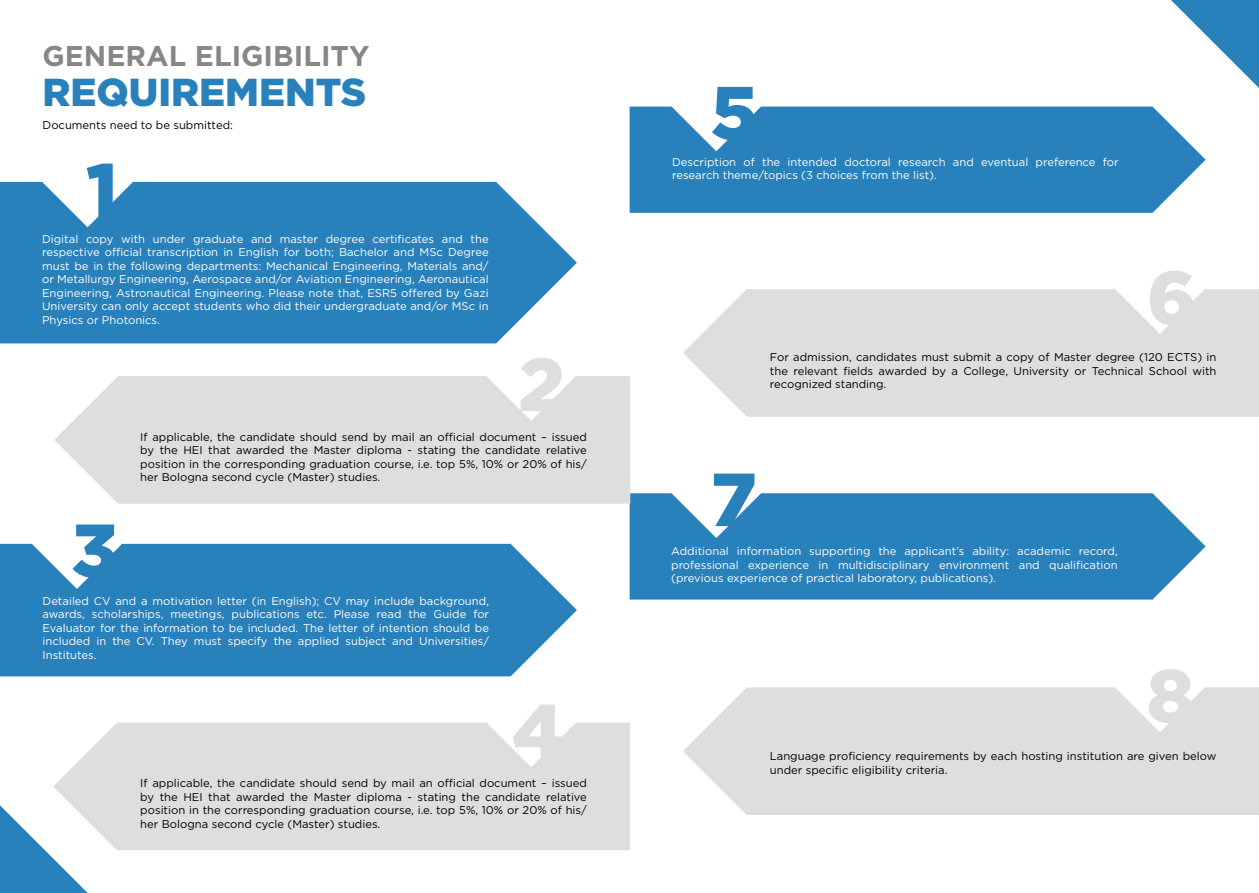
<style>
.page{position:relative;width:1259px;height:893px;background:#fff}
.page>*{position:absolute;margin:0;border:0;box-sizing:border-box;transform-origin:0 0}
.t1{font:900 75px "Gotham";color:#2981bc}
.t2{font:900 75px "Gotham";color:#dedede}
.t3{font:900 39px "Gotham";color:#2981bc}
.t4{font:700 28.5px "Gotham";color:#878787}
.t5{font:11.25px/13.5px "Gotham";color:#fff;text-align:justify}
.t6{font:11.25px/13.5px "Gotham";color:#000;text-align:justify}
</style>
<div class="page">
<svg style="left:1135px;top:0;width:124px;height:107px"></svg>
<svg style="left:0;top:805px;width:88px;height:88px"></svg>
<div style="left:0;top:182px;width:577px;height:161px;background:#2981bc"></div>
<div style="left:0;top:544px;width:577px;height:132px;background:#2981bc"></div>
<div style="left:629px;top:107px;width:576px;height:106px;background:#2981bc"></div>
<div style="left:629px;top:493px;width:576px;height:107px;background:#2981bc"></div>
<div style="left:54px;top:376px;width:576px;height:128px;background:#dedede"></div>
<div style="left:683px;top:289px;width:576px;height:128px;background:#dedede"></div>
<div style="left:683px;top:687px;width:576px;height:128px;background:#dedede"></div>
<div style="left:53px;top:723px;width:577px;height:127px;background:#dedede"></div>
<svg style="left:42px;top:181px;width:91px;height:46px"></svg>
<svg style="left:32px;top:499px;width:90px;height:90px"></svg>
<svg style="left:671px;top:106px;width:90px;height:45px"></svg>
<svg style="left:671px;top:493px;width:90px;height:45px"></svg>
<svg style="left:486px;top:331px;width:90px;height:90px"></svg>
<svg style="left:1114px;top:289px;width:91px;height:45px"></svg>
<svg style="left:1114px;top:687px;width:91px;height:45px"></svg>
<svg style="left:486px;top:723px;width:90px;height:44px"></svg>
<h3 class="t4" style="left:43px;top:37px;width:328px">GENERAL ELIGIBILITY</h3>
<h2 class="t3" style="left:43px;top:65px;width:325px">REQUIREMENTS</h2>
<p class="t6" style="left:43px;top:118px;width:192px">Documents need to be submitted:</p>
<h1 class="t1" style="left:86px;top:138px;width:33px">1</h1>
<p class="t5" style="left:42px;top:232px;width:448px">Digital copy with under graduate and master degree certificates and the respective official transcription in English for both; Bachelor and MSc Degree must be in the following departments: Mechanical Engineering, Materials and/ or Metallurgy Engineering, Aerospace and/or Aviation Engineering, Aeronautical Engineering, Astronautical Engineering. Please note that, ESR5 offered by Gazi University can only accept students who did their undergraduate and/or MSc in Physics or Photonics.</p>
<h1 class="t2" style="left:518px;top:333px;width:48px">2</h1>
<h1 class="t1" style="left:71px;top:499px;width:48px">3</h1>
<p class="t6" style="left:140px;top:430px;width:448px">If applicable, the candidate should send by mail an official document – issued by the HEI that awarded the Master diploma - stating the candidate relative position in the corresponding graduation course, i.e. top 5%, 10% or 20% of his/ her Bologna second cycle (Master) studies.</p>
<p class="t5" style="left:43px;top:593px;width:448px">Detailed CV and a motivation letter (in English); CV may include background, awards, scholarships, meetings, publications etc. Please read the Guide for Evaluator for the information to be included. The letter of intention should be included in the CV. They must specify the applied subject and Universities/ Institutes.</p>
<h1 class="t2" style="left:512px;top:679px;width:53px">4</h1>
<p class="t6" style="left:140px;top:776px;width:448px">If applicable, the candidate should send by mail an official document – issued by the HEI that awarded the Master diploma - stating the candidate relative position in the corresponding graduation course, i.e. top 5%, 10% or 20% of his/ her Bologna second cycle (Master) studies.</p>
<h1 class="t1" style="left:710px;top:61px;width:49px">5</h1>
<p class="t5" style="left:672px;top:155px;width:448px">Description of the intended doctoral research and eventual preference for research theme/topics (3 choices from the list).</p>
<h1 class="t2" style="left:1146px;top:246px;width:51px">6</h1>
<p class="t6" style="left:770px;top:350px;width:448px">For admission, candidates must submit a copy of Master degree (120 ECTS) in the relevant fields awarded by a College, University or Technical School with recognized standing.</p>
<h1 class="t1" style="left:710px;top:448px;width:48px">7</h1>
<p class="t5" style="left:671px;top:544px;width:448px">Additional information supporting the applicant’s ability: academic record, professional experience in multidisciplinary environment and qualification (previous experience of practical laboratory, publications).</p>
<h1 class="t2" style="left:1146px;top:644px;width:49px">8</h1>
<p class="t6" style="left:770px;top:749px;width:448px">Language proficiency requirements by each hosting institution are given below under specific eligibility criteria.</p>
</div>
